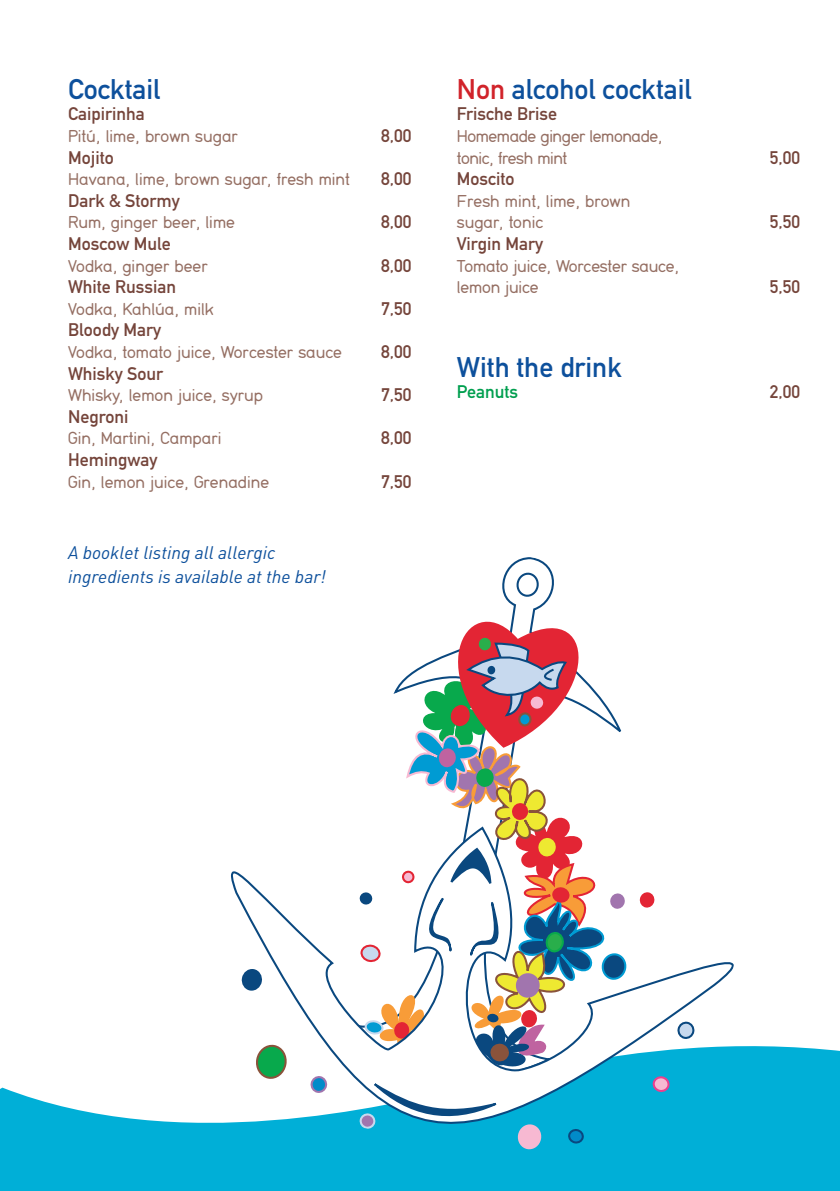
<style>
.page{position:relative;width:840px;height:1191px;background:#fff}
.page>*{position:absolute;margin:0;border:0;box-sizing:border-box;transform-origin:0 0}
.t1{font:28px "DIN Mittelschrift";color:#0d509c}
.t2{font:18px/21.6px "Din 16";color:#956f63}
.t3{font:18px "DIN Mittelschrift";color:#75453b}
.t4{font:italic 18px/24px "DIN";color:#0d509c}
.t5{font:18px/21.6px "Din 16";letter-spacing:-.025em;color:#956f63}
.t6{font:18px "DIN Mittelschrift";color:#009f4f}
.s1{color:#d1232a}
</style>
<div class="page">
<svg style="left:0;top:1046px;width:839px;height:145px;fill:#00afd7"></svg>
<svg style="left:217px;top:871px;width:549px;height:311px"></svg>
<svg style="left:358px;top:1081px;width:183px;height:68px"></svg>
<svg style="left:359px;top:573px;width:270px;height:498px"></svg>
<h1 class="t1" style="left:68px;top:72px;width:94px">Cocktail</h1>
<p class="t3" style="left:68px;top:103px;width:78px">Caipirinha</p>
<p class="t2" style="left:68px;top:127px;width:171px">Pitú, lime, brown sugar</p>
<p class="t3" style="left:381px;top:125px;width:32px">8,00</p>
<p class="t3" style="left:68px;top:147px;width:47px">Mojito</p>
<p class="t2" style="left:68px;top:170px;width:283px">Havana, lime, brown sugar, fresh mint</p>
<p class="t3" style="left:381px;top:168px;width:32px">8,00</p>
<p class="t3" style="left:68px;top:190px;width:113px">Dark &amp; Stormy</p>
<p class="t2" style="left:68px;top:213px;width:168px">Rum, ginger beer, lime</p>
<p class="t3" style="left:381px;top:211px;width:32px">8,00</p>
<p class="t3" style="left:68px;top:233px;width:104px">Moscow Mule</p>
<p class="t2" style="left:68px;top:256px;width:141px">Vodka, ginger beer</p>
<p class="t3" style="left:381px;top:255px;width:32px">8,00</p>
<p class="t3" style="left:68px;top:276px;width:109px">White Russian</p>
<p class="t2" style="left:68px;top:299px;width:147px">Vodka, Kahlúa, milk</p>
<p class="t3" style="left:381px;top:298px;width:32px">7,50</p>
<p class="t3" style="left:68px;top:319px;width:94px">Bloody Mary</p>
<p class="t2" style="left:68px;top:343px;width:275px">Vodka, tomato juice, Worcester sauce</p>
<p class="t3" style="left:381px;top:341px;width:32px">8,00</p>
<p class="t3" style="left:68px;top:363px;width:96px">Whisky Sour</p>
<p class="t2" style="left:68px;top:386px;width:196px">Whisky, lemon juice, syrup</p>
<p class="t3" style="left:381px;top:384px;width:32px">7,50</p>
<p class="t3" style="left:68px;top:406px;width:62px">Negroni</p>
<p class="t2" style="left:68px;top:429px;width:155px">Gin, Martini, Campari</p>
<p class="t3" style="left:381px;top:427px;width:32px">8,00</p>
<p class="t3" style="left:68px;top:449px;width:91px">Hemingway</p>
<p class="t2" style="left:68px;top:472px;width:203px">Gin, lemon juice, Grenadine</p>
<p class="t3" style="left:381px;top:471px;width:32px">7,50</p>
<p class="t4" style="left:68px;top:540px;width:259px">A booklet listing all allergic ingredients is available at the bar!</p>
<h1 class="t1" style="left:456px;top:72px;width:236px"><span class="s1">Non</span> alcohol cocktail</h1>
<p class="t3" style="left:456px;top:103px;width:102px">Frische Brise</p>
<p class="t5" style="left:456px;top:127px;width:207px">Homemade ginger lemonade, tonic, fresh mint</p>
<p class="t3" style="left:456px;top:168px;width:59px">Moscito</p>
<p class="t2" style="left:456px;top:191px;width:175px">Fresh mint, lime, brown sugar, tonic</p>
<p class="t3" style="left:456px;top:233px;width:88px">Virgin Mary</p>
<p class="t2" style="left:456px;top:256px;width:224px">Tomato juice, Worcester sauce, lemon juice</p>
<p class="t3" style="left:769px;top:147px;width:32px">5,00</p>
<p class="t3" style="left:769px;top:211px;width:32px">5,50</p>
<p class="t3" style="left:769px;top:276px;width:32px">5,50</p>
<h1 class="t1" style="left:456px;top:350px;width:166px">With the drink</h1>
<p class="t6" style="left:456px;top:381px;width:63px">Peanuts</p>
<p class="t3" style="left:769px;top:381px;width:32px">2,00</p>
</div>
